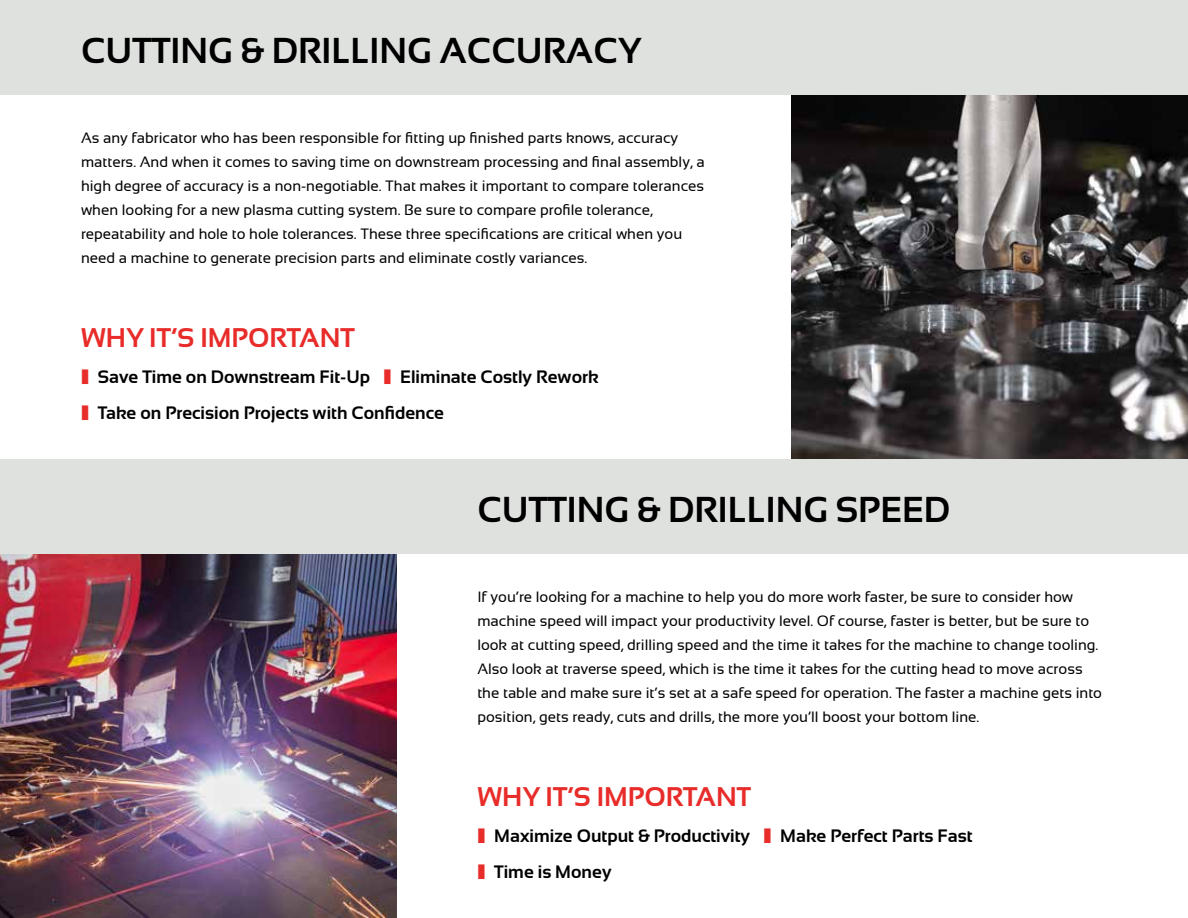
<style>
.page{position:relative;width:1188px;height:918px;background:#fff}
.page>*{position:absolute;margin:0;border:0;box-sizing:border-box;transform-origin:0 0}
.t1{font:700 36px "Sansation";color:#000}
.t2{font:700 27px "Sansation";color:#e82c2a}
.t3{font:700 18px "Sansation";color:#000}
.t4{font:15px/24px "Sansation";color:#000}
.s1{color:#e82c2a}
</style>
<div class="page">
<img style="left:792px;top:95px;width:396px;height:364px">
<img style="left:0;top:554px;width:396px;height:364px">
<div style="left:0;top:0;width:1188px;height:94px;background:#dfe1df"></div>
<div style="left:0;top:459px;width:1188px;height:95px;background:#dfe1df"></div>
<h1 class="t1" style="left:81px;top:30px;width:561px">CUTTING &amp; DRILLING ACCURACY</h1>
<p class="t4" style="left:81px;top:125px;width:625px">As any fabricator who has been responsible for fitting up finished parts knows, accuracy matters. And when it comes to saving time on downstream processing and final assembly, a high degree of accuracy is a non-negotiable. That makes it important to compare tolerances when looking for a new plasma cutting system. Be sure to compare profile tolerance, repeatability and hole to hole tolerances. These three specifications are critical when you need a machine to generate precision parts and eliminate costly variances.</p>
<h2 class="t2" style="left:81px;top:323px;width:275px">WHY IT’S IMPORTANT</h2>
<p class="t3" style="left:81px;top:367px;width:519px"><span class="s1">■</span> Save Time on Downstream Fit-Up <span class="s1">■</span> Eliminate Costly Rework</p>
<p class="t3" style="left:81px;top:403px;width:365px"><span class="s1">■</span> Take on Precision Projects with Confidence</p>
<h1 class="t1" style="left:477px;top:489px;width:474px">CUTTING &amp; DRILLING SPEED</h1>
<p class="t4" style="left:477px;top:584px;width:626px">If you’re looking for a machine to help you do more work faster, be sure to consider how machine speed will impact your productivity level. Of course, faster is better, but be sure to look at cutting speed, drilling speed and the time it takes for the machine to change tooling.<br>Also look at traverse speed, which is the time it takes for the cutting head to move across the table and make sure it’s set at a safe speed for operation. The faster a machine gets into position, gets ready, cuts and drills, the more you’ll boost your bottom line.</p>
<h2 class="t2" style="left:477px;top:782px;width:275px">WHY IT’S IMPORTANT</h2>
<p class="t3" style="left:477px;top:826px;width:497px"><span class="s1">■</span> Maximize Output &amp; Productivity <span class="s1">■</span> Make Perfect Parts Fast</p>
<p class="t3" style="left:477px;top:862px;width:136px"><span class="s1">■</span> Time is Money</p>
</div>
